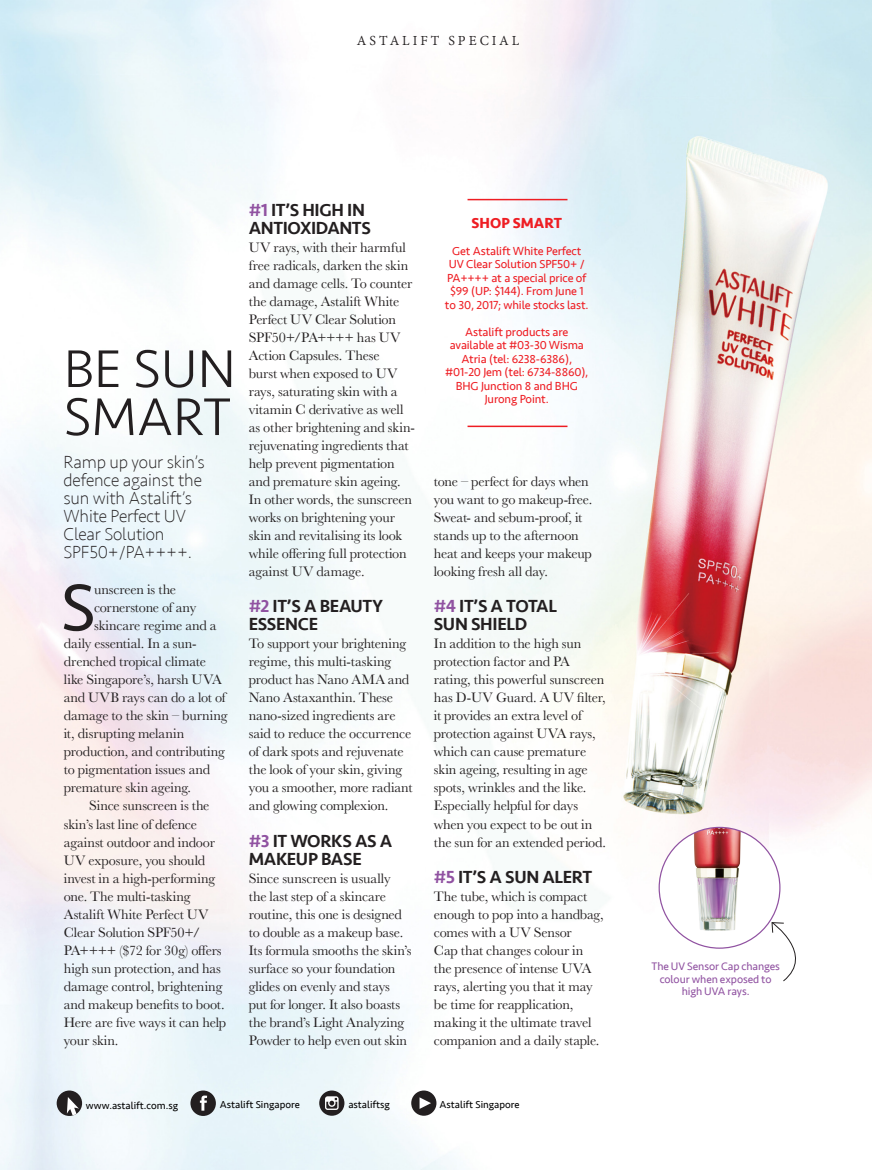
<style>
.page{position:relative;width:872px;height:1170px;background:#fff}
.page>*{position:absolute;margin:0;border:0;box-sizing:border-box;transform-origin:0 0}
.body_Baskerville_9_5{font:68.25px "Seravek";color:#231f20}
.t1{font:300 54.9px/48px "Seravek";color:#231f20}
.body_Baskerville_9_5-2{font:500 18px/18px "Seravek";letter-spacing:-.02em;color:#231f20}
.t2{font:200 18px/18px "Seravek";letter-spacing:-.01em;color:#231f20}
.Slug{font:15px "Adobe Devanagari";letter-spacing:.2em;color:#231f20}
.t3{font:700 15px "Seravek";color:#ee1d23}
.body_Baskerville_9_5-3{font:14.25px/18px "Baskerville";letter-spacing:-.01em;color:#231f20}
.t4{font:12px/13.5px "Seravek";letter-spacing:-.01em;color:#ee1d23;text-align:center}
.body_Baskerville_9_5-4{font:11.25px/12.8px "Seravek";letter-spacing:-.005em;color:#9052a1;text-align:center}
.t5{font:10.35px "Seravek";color:#000}
.s1{color:#9052a1}
</style>
<div class="page">
<img style="left:0;top:0;width:872px;height:1169px">
<hr style="left:467px;top:199px;width:100px;height:1px;background:#ee1d23">
<hr style="left:467px;top:425px;width:100px;height:2px;background:#ee1d23">
<div style="left:57px;top:1090px;width:25px;height:25px;background:#231f20;border-radius:50%"></div>
<svg style="left:67px;top:1097px;width:12px;height:18px"></svg>
<div style="left:190px;top:1090px;width:26px;height:25px;background:#231f20;border-radius:50%"></div>
<svg style="left:200px;top:1095px;width:7px;height:15px"></svg>
<div style="left:319px;top:1090px;width:25px;height:25px;background:#231f20;border-radius:50%"></div>
<svg style="left:325px;top:1096px;width:13px;height:13px"></svg>
<div style="left:411px;top:1090px;width:25px;height:25px;background:#231f20;border-radius:50%"></div>
<svg style="left:419px;top:1097px;width:12px;height:11px"></svg>
<div style="left:659px;top:827px;width:121px;height:121px;background:#fff;border-radius:50%"></div>
<img style="left:693px;top:827px;width:48px;height:103px">
<svg style="left:771px;top:921px;width:45px;height:60px"></svg>
<p class="Slug" style="left:357px;top:32px;width:164px">ASTALIFT SPECIAL</p>
<p class="t1" style="left:64px;top:345px;width:173px">BE SUN<br>SMART</p>
<p class="t2" style="left:64px;top:453px;width:143px">Ramp up your skin’s defence against the sun with Astalift’s<br>White Perfect UV<br>Clear Solution<br>SPF50+/PA++++.</p>
<p class="body_Baskerville_9_5" style="left:61px;top:554px;width:36px">S</p>
<p class="body_Baskerville_9_5-3" style="left:94px;top:581px;width:84px">unscreen is the</p>
<p class="body_Baskerville_9_5-3" style="left:94px;top:599px;width:104px">cornerstone of any</p>
<p class="body_Baskerville_9_5-3" style="left:94px;top:617px;width:124px">skincare regime and a</p>
<p class="body_Baskerville_9_5-3" style="left:64px;top:635px;width:134px">daily essential. In a sun-</p>
<p class="body_Baskerville_9_5-3" style="left:64px;top:653px;width:144px">drenched tropical climate</p>
<p class="body_Baskerville_9_5-3" style="left:64px;top:671px;width:159px">like Singapore’s, harsh UVA</p>
<p class="body_Baskerville_9_5-3" style="left:64px;top:689px;width:163px">and UVB rays can do a lot of</p>
<p class="body_Baskerville_9_5-3" style="left:64px;top:707px;width:165px">damage to the skin – burning</p>
<p class="body_Baskerville_9_5-3" style="left:64px;top:725px;width:122px">it, disrupting melanin</p>
<p class="body_Baskerville_9_5-3" style="left:64px;top:743px;width:162px">production, and contributing</p>
<p class="body_Baskerville_9_5-3" style="left:64px;top:761px;width:148px">to pigmentation issues and</p>
<p class="body_Baskerville_9_5-3" style="left:64px;top:779px;width:129px">premature skin ageing.</p>
<p class="body_Baskerville_9_5-3" style="left:64px;top:797px;width:164px;text-indent:26px">Since sunscreen is the skin’s last line of defence against outdoor and indoor<br>UV exposure, you should invest in a high-performing one. The multi-tasking<br>Astalift White Perfect UV<br>Clear Solution SPF50+/<br>PA++++ ($72 for 30g) offers high sun protection, and has damage control, brightening and makeup benefits to boot.<br>Here are five ways it can help your skin.</p>
<p class="body_Baskerville_9_5-2" style="left:249px;top:201px;width:123px"><span class="s1">#1</span> IT’S HIGH IN<br>ANTIOXIDANTS</p>
<p class="body_Baskerville_9_5-3" style="left:249px;top:239px;width:168px">UV rays, with their harmful free radicals, darken the skin and damage cells. To counter the damage, Astalift White<br>Perfect UV Clear Solution<br>SPF50+/PA++++ has UV<br>Action Capsules. These<br>burst when exposed to UV rays, saturating skin with a vitamin C derivative as well as other brightening and skin&shy;rejuvenating ingredients that help prevent pigmentation and premature skin ageing.<br>In other words, the sunscreen works on brightening your skin and revitalising its look while offering full protection against UV damage.</p>
<p class="body_Baskerville_9_5-2" style="left:249px;top:597px;width:136px"><span class="s1">#2</span> IT’S A BEAUTY<br>ESSENCE</p>
<p class="body_Baskerville_9_5-3" style="left:249px;top:635px;width:165px">To support your brightening regime, this multi-tasking product has Nano AMA and<br>Nano Astaxanthin. These nano-sized ingredients are said to reduce the occurrence of dark spots and rejuvenate the look of your skin, giving you a smoother, more radiant and glowing complexion.</p>
<p class="body_Baskerville_9_5-2" style="left:249px;top:831px;width:145px"><span class="s1">#3</span> IT WORKS AS A<br>MAKEUP BASE</p>
<p class="body_Baskerville_9_5-3" style="left:249px;top:869px;width:164px">Since sunscreen is usually the last step of a skincare routine, this one is designed to double as a makeup base.<br>Its formula smooths the skin’s surface so your foundation glides on evenly and stays put for longer. It also boasts the brand’s Light Analyzing<br>Powder to help even out skin</p>
<p class="t3" style="left:471px;top:211px;width:92px">SHOP SMART</p>
<p class="t4" style="left:445px;top:244px;width:145px">Get Astalift White Perfect<br>UV Clear Solution SPF50+ /<br>PA++++ at a special price of $99 (UP: $144). From June 1 to 30, 2017; while stocks last.</p>
<p class="t4" style="left:445px;top:325px;width:145px">Astalift products are available at #03-30 Wisma<br>Atria (tel: 6238-6386), #01-20 Jem (tel: 6734-8860),<br>BHG Junction 8 and BHG<br>Jurong Point.</p>
<p class="body_Baskerville_9_5-3" style="left:434px;top:473px;width:160px">tone – perfect for days when you want to go makeup-free.<br>Sweat- and sebum-proof, it stands up to the afternoon heat and keeps your makeup looking fresh all day.</p>
<p class="body_Baskerville_9_5-2" style="left:434px;top:597px;width:125px"><span class="s1">#4</span> IT’S A TOTAL<br>SUN SHIELD</p>
<p class="body_Baskerville_9_5-3" style="left:434px;top:635px;width:174px">In addition to the high sun protection factor and PA rating, this powerful sunscreen has D-UV Guard. A UV filter, it provides an extra level of protection against UVA rays, which can cause premature skin ageing, resulting in age spots, wrinkles and the like.<br>Especially helpful for days when you expect to be out in the sun for an extended period.</p>
<p class="body_Baskerville_9_5-2" style="left:434px;top:867px;width:160px"><span class="s1">#5</span> IT’S A SUN ALERT</p>
<p class="body_Baskerville_9_5-3" style="left:434px;top:887px;width:171px">The tube, which is compact enough to pop into a handbag, comes with a UV Sensor<br>Cap that changes colour in the presence of intense UVA rays, alerting you that it may be time for reapplication, making it the ultimate travel companion and a daily staple.</p>
<p class="t5" style="left:86px;top:1097px;width:94px">www.astalift.com.sg</p>
<p class="t5" style="left:220px;top:1096px;width:81px">Astalift Singapore</p>
<p class="t5" style="left:348px;top:1096px;width:43px">astaliftsg</p>
<p class="t5" style="left:439px;top:1096px;width:81px">Astalift Singapore</p>
<p class="body_Baskerville_9_5-4" style="left:651px;top:959px;width:130px">The UV Sensor Cap changes colour when exposed to high UVA rays.</p>
</div>
